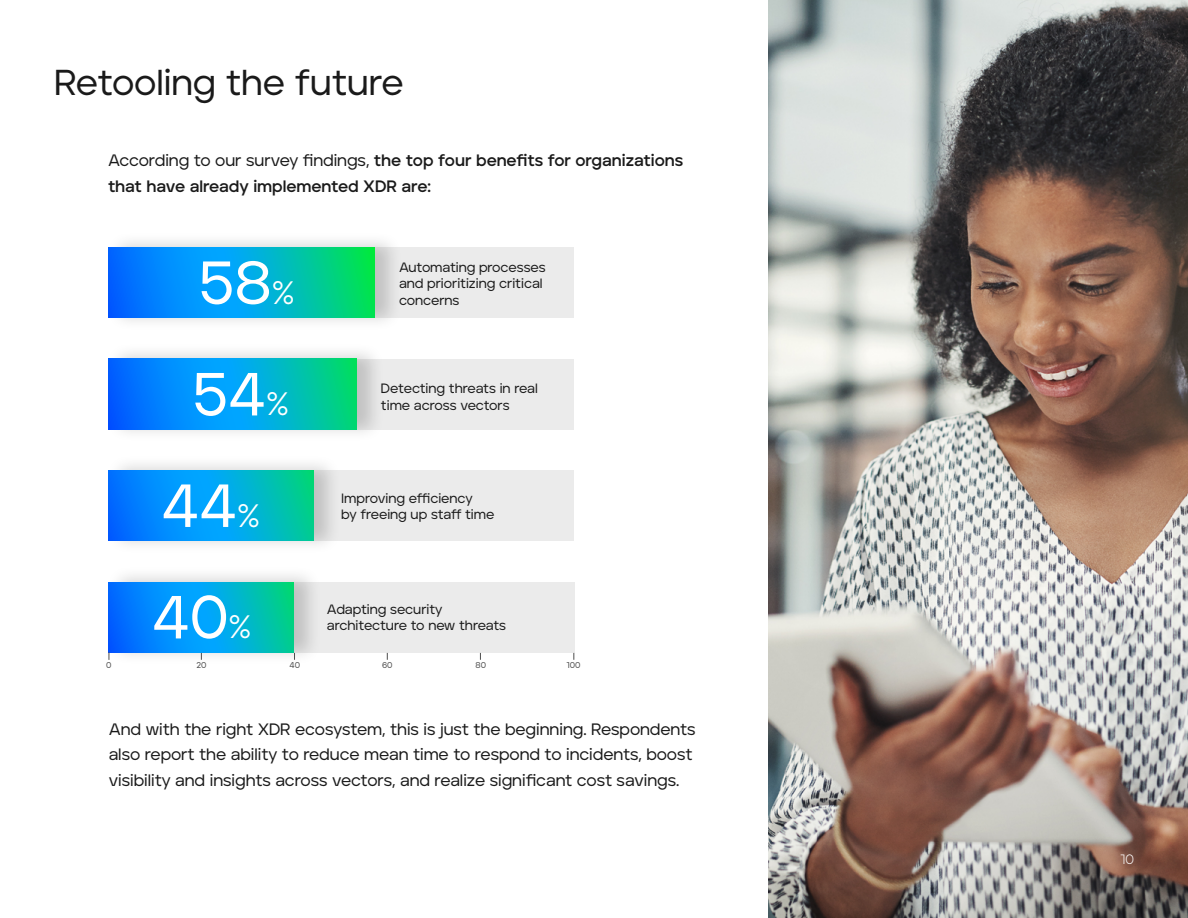
<style>
.page{position:relative;width:1188px;height:918px;background:#fff}
.page>*{position:absolute;margin:0;border:0;box-sizing:border-box;transform-origin:0 0}
.t1{font:500 60.75px "Aventa";color:#fff}
.t2{font:500 36px "Aventa";color:#1a1a1a}
.t3{font:500 16.5px/25.5px "Aventa";letter-spacing:-.005em;color:#1a1a1a}
.t4{font:700 16.5px/25.5px "Aventa";letter-spacing:-.005em;color:#1a1a1a}
.t5{font:500 13.5px/16.5px "Aventa";letter-spacing:-.005em;color:#1a1a1a}
.t6{font:13.5px "Aventa Variable";color:#fff}
.t7{font:500 8.4px "Aventa";color:#4d4d4d}
.s1{font-weight:500}
.s2{font-size:32.4px}
</style>
<div class="page">
<div style="left:294px;top:582px;width:280px;height:71px;background:#ebebeb"></div>
<div style="left:314px;top:470px;width:260px;height:71px;background:#ebebeb"></div>
<div style="left:349px;top:359px;width:225px;height:71px;background:#ebebeb"></div>
<div style="left:107px;top:343px;width:278px;height:99px;background:#000;opacity:.18"></div>
<svg style="left:108px;top:359px;width:249px;height:70px;background:#00a1db"></svg>
<div style="left:107px;top:454px;width:234px;height:100px;background:#000;opacity:.18"></div>
<svg style="left:108px;top:470px;width:206px;height:71px;background:#00a1e2"></svg>
<div style="left:107px;top:566px;width:215px;height:99px;background:#000;opacity:.18"></div>
<svg style="left:108px;top:582px;width:186px;height:70px;background:#009fe3"></svg>
<div style="left:349px;top:247px;width:225px;height:71px;background:#ebebeb"></div>
<div style="left:107px;top:231px;width:296px;height:100px;background:#000;opacity:.18"></div>
<svg style="left:108px;top:248px;width:267px;height:70px;background:#00a8d0"></svg>
<img style="left:768px;top:0;width:420px;height:918px">
<h2 class="t2" style="left:54px;top:60px;width:351px">Retooling the future</h2>
<p class="t4" style="left:108px;top:147px;width:577px"><span class="s1">According to our survey findings,</span> the top four benefits for organizations that have already implemented XDR are:</p>
<h1 class="t1" style="left:199px;top:245px;width:98px">58<span class="s2">%</span></h1>
<h1 class="t1" style="left:192px;top:357px;width:98px">54<span class="s2">%</span></h1>
<h1 class="t1" style="left:161px;top:468px;width:100px">44<span class="s2">%</span></h1>
<h1 class="t1" style="left:152px;top:580px;width:101px">40<span class="s2">%</span></h1>
<p class="t5" style="left:399px;top:259px;width:148px">Automating processes and prioritizing critical concerns</p>
<p class="t5" style="left:381px;top:380px;width:158px">Detecting threats in real time across vectors</p>
<p class="t5" style="left:341px;top:490px;width:155px">Improving efficiency<br>by freeing up staff time</p>
<p class="t5" style="left:327px;top:601px;width:181px">Adapting security architecture to new threats</p>
<p class="t7" style="left:106px;top:659px;width:7px">0</p>
<p class="t7" style="left:196px;top:659px;width:12px">20</p>
<p class="t7" style="left:290px;top:659px;width:12px">40</p>
<p class="t7" style="left:382px;top:659px;width:12px">60</p>
<p class="t7" style="left:476px;top:659px;width:12px">80</p>
<p class="t7" style="left:567px;top:659px;width:15px">100</p>
<p class="t3" style="left:109px;top:716px;width:588px">And with the right XDR ecosystem, this is just the beginning. Respondents also report the ability to reduce mean time to respond to incidents, boost visibility and insights across vectors, and realize significant cost savings.</p>
<p class="t6" style="left:1120px;top:851px;width:15px">10</p>
</div>
